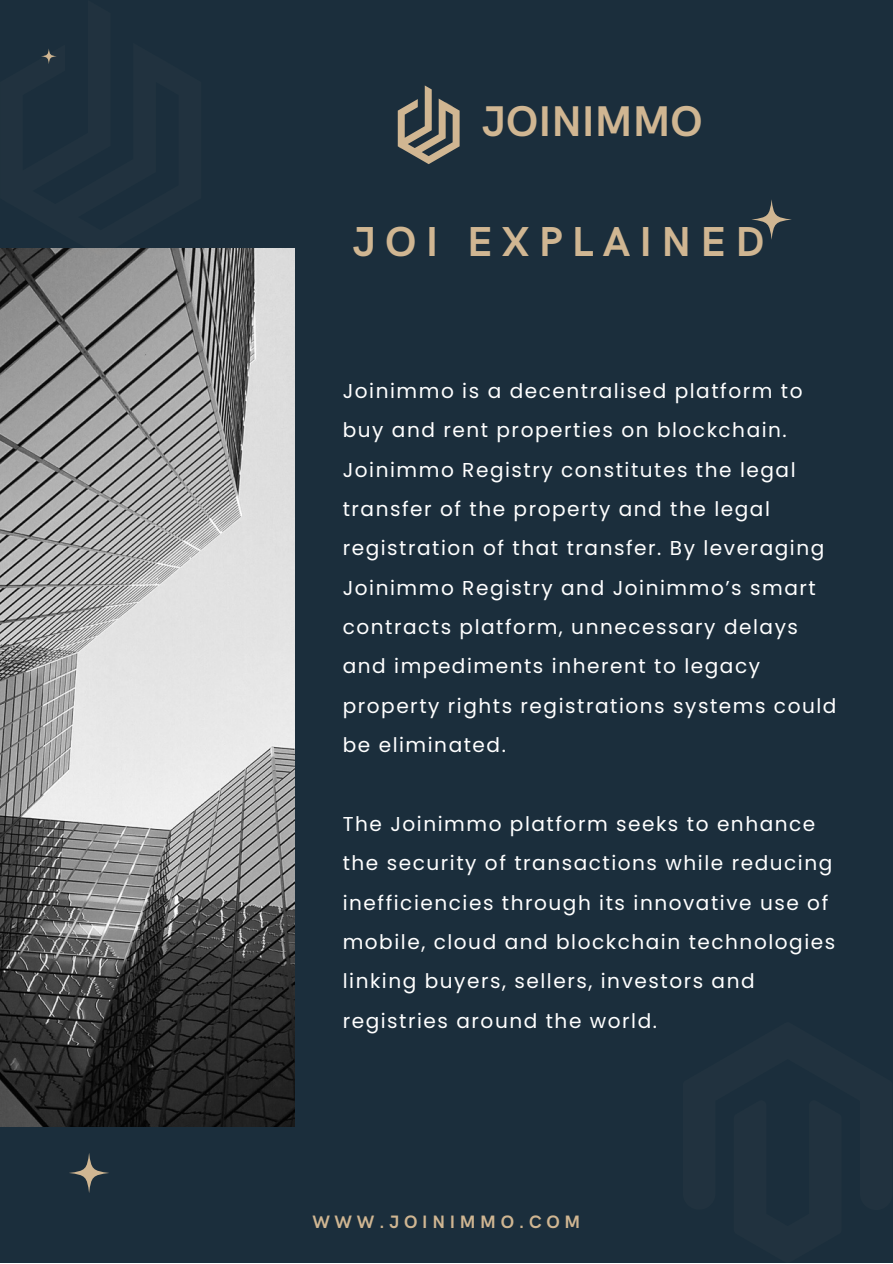
<style>
.page{position:relative;width:893px;height:1264px;background:#fff}
.page>*{position:absolute;margin:0;border:0;box-sizing:border-box;transform-origin:0 0}
.t1{font:700 43.05px "HK Grotesk Pro";color:#d0b692}
.t2{font:700 42px "HK Grotesk Pro";letter-spacing:.22em;color:#d0b692}
.t3{font:20.1px/39.3px "Poppins";letter-spacing:.075em;color:#fff}
.t4{font:700 18px "HK Grotesk Pro";letter-spacing:.26em;color:#d0b692}
</style>
<div class="page">
<div style="left:0;top:0;width:892px;height:1262px;background:#1b2e3c"></div>
<img style="left:0;top:249px;width:295px;height:877px">
<svg style="left:752px;top:199px;width:39px;height:41px"></svg>
<svg style="left:69px;top:1153px;width:40px;height:40px"></svg>
<svg style="left:0;top:49px;width:201px;height:207px"></svg>
<svg style="left:398px;top:85px;width:61px;height:79px"></svg>
<h1 class="t1" style="left:482px;top:97px;width:222px">JOINIMMO</h1>
<h2 class="t2" style="left:353px;top:218px;width:413px">JOI EXPLAINED</h2>
<p class="t3" style="left:343px;top:371px;width:495px">Joinimmo is a decentralised platform to buy and rent properties on blockchain.<br>Joinimmo Registry constitutes the legal transfer of the property and the legal registration of that transfer. By leveraging Joinimmo Registry and Joinimmo’s smart contracts platform, unnecessary delays and impediments inherent to legacy property rights registrations systems could be eliminated.</p>
<p class="t3" style="left:343px;top:804px;width:494px">The Joinimmo platform seeks to enhance the security of transactions while reducing inefficiencies through its innovative use of mobile, cloud and blockchain technologies linking buyers, sellers, investors and registries around the world.</p>
<p class="t4" style="left:312px;top:1211px;width:269px">WWW.JOINIMMO.COM</p>
</div>
